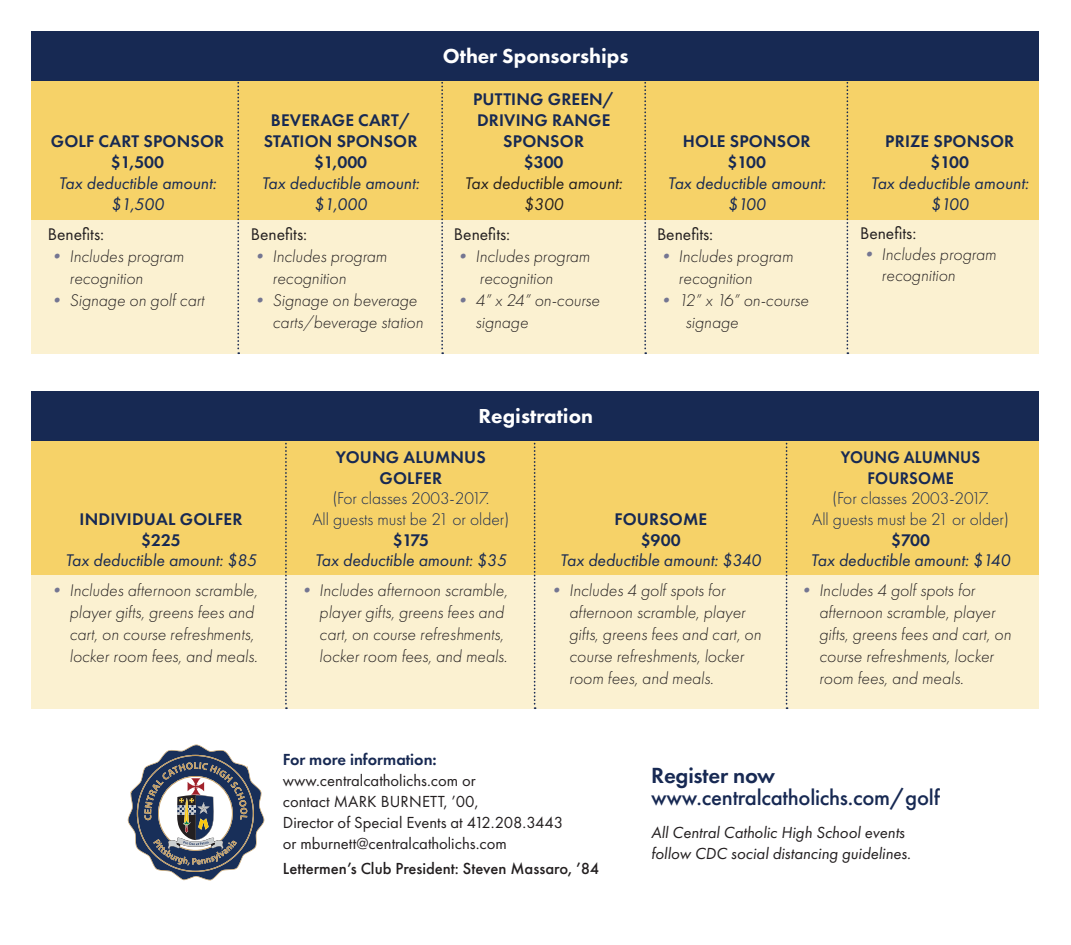
<style>
.page{position:relative;width:1071px;height:945px;background:#fff}
.page>*{position:absolute;margin:0;border:0;box-sizing:border-box;transform-origin:0 0}
.t1{font:500 22.75px/22.8px "Futura PT";letter-spacing:-.01em;color:#172953}
.t2{font:800 21px "Futura PT";color:#fff}
.t3{font:italic 300 17.5px/21.9px "Futura PT";color:#231f20}
.t4{font:italic 17.5px/21px "Futura PT";color:#172953;text-align:center}
.t5{font:600 17.5px/21px "Futura PT";letter-spacing:.01em;color:#172953;text-align:center}
.t6{font:300 17.5px/20.7px "Futura PT";color:#172953;text-align:center}
.t7{font:17.5px "Futura PT";color:#231f20}
.t8{font:italic 17.5px/21px "Futura PT";color:#231f20;text-align:center}
.t9{font:16.62px/21px "Futura PT";color:#231f20}
.t10{font:italic 16.62px/21px "Futura PT";color:#231f20}
.t11{font:500 16.62px "Futura PT";color:#231f20}
.s1{color:#747692}
.s2{font-weight:600}
.s3{font-weight:600;color:#172953}
</style>
<div class="page">
<div style="left:32px;top:441px;width:1008px;height:268px;background:#fbf1d1"></div>
<div style="left:32px;top:441px;width:1008px;height:134px;background:#f6d268"></div>
<div style="left:32px;top:81px;width:1008px;height:273px;background:#fbf1d1"></div>
<div style="left:32px;top:81px;width:1008px;height:139px;background:#f6d268"></div>
<div style="left:32px;top:32px;width:1008px;height:49px;background:#172953"></div>
<svg style="left:237px;top:82px;width:2px;height:272px"></svg>
<svg style="left:644px;top:82px;width:2px;height:272px"></svg>
<div style="left:32px;top:391px;width:1008px;height:50px;background:#172953"></div>
<svg style="left:285px;top:442px;width:2px;height:267px"></svg>
<svg style="left:534px;top:442px;width:2px;height:267px"></svg>
<svg style="left:786px;top:442px;width:2px;height:267px"></svg>
<svg style="left:127px;top:744px;width:138px;height:137px"></svg>
<svg style="left:441px;top:82px;width:2px;height:272px"></svg>
<svg style="left:847px;top:82px;width:1px;height:272px"></svg>
<p class="t5" style="left:51px;top:131px;width:175px">GOLF CART SPONSOR</p>
<p class="t5" style="left:111px;top:152px;width:55px">$1,500</p>
<p class="t4" style="left:59px;top:173px;width:159px">Tax deductible amount: $1,500</p>
<p class="t7" style="left:48px;top:224px;width:58px">Benefits:</p>
<p class="t3" style="left:69px;top:245px;width:116px;text-indent:-22px"><span class="s1">•</span> Includes program recognition</p>
<p class="t3" style="left:48px;top:289px;width:158px"><span class="s1">•</span> Signage on golf cart</p>
<p class="t5" style="left:264px;top:110px;width:155px">BEVERAGE CART/<br>STATION SPONSOR</p>
<p class="t5" style="left:314px;top:152px;width:55px">$1,000</p>
<p class="t4" style="left:262px;top:173px;width:159px">Tax deductible amount: $1,000</p>
<p class="t7" style="left:251px;top:224px;width:58px">Benefits:</p>
<p class="t3" style="left:273px;top:245px;width:116px;text-indent:-22px"><span class="s1">•</span> Includes program recognition</p>
<p class="t3" style="left:273px;top:289px;width:152px;text-indent:-22px"><span class="s1">•</span> Signage on beverage carts/beverage station</p>
<p class="t2" style="left:443px;top:43px;width:187px">Other Sponsorships</p>
<p class="t5" style="left:473px;top:89px;width:143px">PUTTING GREEN/<br>DRIVING RANGE<br>SPONSOR</p>
<p class="t5" style="left:524px;top:152px;width:41px">$300</p>
<p class="t8" style="left:465px;top:173px;width:159px">Tax deductible amount: $300</p>
<p class="t7" style="left:454px;top:224px;width:58px">Benefits:</p>
<p class="t3" style="left:479px;top:245px;width:112px;text-indent:-25px"><span class="s1">•</span> Includes program recognition</p>
<p class="t3" style="left:476px;top:289px;width:126px;text-indent:-22px"><span class="s1">•</span> 4” x 24” on-course signage</p>
<p class="t2" style="left:478px;top:403px;width:116px">Registration</p>
<p class="t5" style="left:683px;top:131px;width:129px">HOLE SPONSOR</p>
<p class="t5" style="left:727px;top:152px;width:40px">$100</p>
<p class="t4" style="left:668px;top:173px;width:159px">Tax deductible amount: $100</p>
<p class="t7" style="left:657px;top:224px;width:58px">Benefits:</p>
<p class="t3" style="left:679px;top:245px;width:116px;text-indent:-22px"><span class="s1">•</span> Includes program recognition</p>
<p class="t3" style="left:686px;top:289px;width:125px;text-indent:-29px"><span class="s1">•</span> 12” x 16” on-course signage</p>
<p class="t5" style="left:885px;top:131px;width:130px">PRIZE SPONSOR</p>
<p class="t5" style="left:931px;top:152px;width:40px">$100</p>
<p class="t4" style="left:871px;top:173px;width:159px">Tax deductible amount: $100</p>
<p class="t7" style="left:860px;top:223px;width:58px">Benefits:</p>
<p class="t3" style="left:882px;top:244px;width:116px;line-height:21px;text-indent:-22px"><span class="s1">•</span> Includes program recognition</p>
<p class="t5" style="left:80px;top:509px;width:164px">INDIVIDUAL GOLFER</p>
<p class="t5" style="left:141px;top:529px;width:41px">$225</p>
<p class="t4" style="left:65px;top:550px;width:193px">Tax deductible amount: $85</p>
<p class="t3" style="left:69px;top:580px;width:190px;text-indent:-22px"><span class="s1">•</span> Includes afternoon scramble, player gifts, greens fees and cart, on course refreshments, locker room fees, and meals.</p>
<p class="t6" style="left:312px;top:447px;width:198px"><span class="s2">YOUNG ALUMNUS<br>GOLFER<br></span>(For classes 2003-2017.<br>All guests must be 21 or older)</p>
<p class="t5" style="left:393px;top:529px;width:38px">$175</p>
<p class="t4" style="left:315px;top:550px;width:193px">Tax deductible amount: $35</p>
<p class="t3" style="left:319px;top:580px;width:190px;text-indent:-22px"><span class="s1">•</span> Includes afternoon scramble, player gifts, greens fees and cart, on course refreshments, locker room fees, and meals.</p>
<p class="t5" style="left:614px;top:509px;width:94px">FOURSOME</p>
<p class="t5" style="left:641px;top:529px;width:42px">$900</p>
<p class="t4" style="left:560px;top:550px;width:203px">Tax deductible amount: $340</p>
<p class="t3" style="left:569px;top:580px;width:194px;text-indent:-22px"><span class="s1">•</span> Includes 4 golf spots for afternoon scramble, player gifts, greens fees and cart, on course refreshments, locker room fees, and meals.</p>
<p class="t6" style="left:812px;top:447px;width:198px"><span class="s2">YOUNG ALUMNUS<br>FOURSOME<br></span>(For classes 2003-2017.<br>All guests must be 21 or older)</p>
<p class="t5" style="left:891px;top:529px;width:40px">$700</p>
<p class="t4" style="left:811px;top:550px;width:201px">Tax deductible amount: $140</p>
<p class="t3" style="left:819px;top:580px;width:194px;text-indent:-22px"><span class="s1">•</span> Includes 4 golf spots for afternoon scramble, player gifts, greens fees and cart, on course refreshments, locker room fees, and meals.</p>
<p class="t9" style="left:283px;top:749px;width:282px"><span class="s3">For more information: </span>www.centralcatholichs.com or<br>contact MARK BURNETT, ’00,<br>Director of Special Events at 412.208.3443 or mburnett@centralcatholichs.com</p>
<p class="t11" style="left:283px;top:858px;width:318px">Lettermen’s Club President: Steven Massaro, ’84</p>
<p class="t1" style="left:651px;top:764px;width:290px"><span class="s2">Register now </span>www.centralcatholichs.com/golf</p>
<p class="t10" style="left:651px;top:822px;width:261px">All Central Catholic High School events follow CDC social distancing guidelines.</p>
</div>
